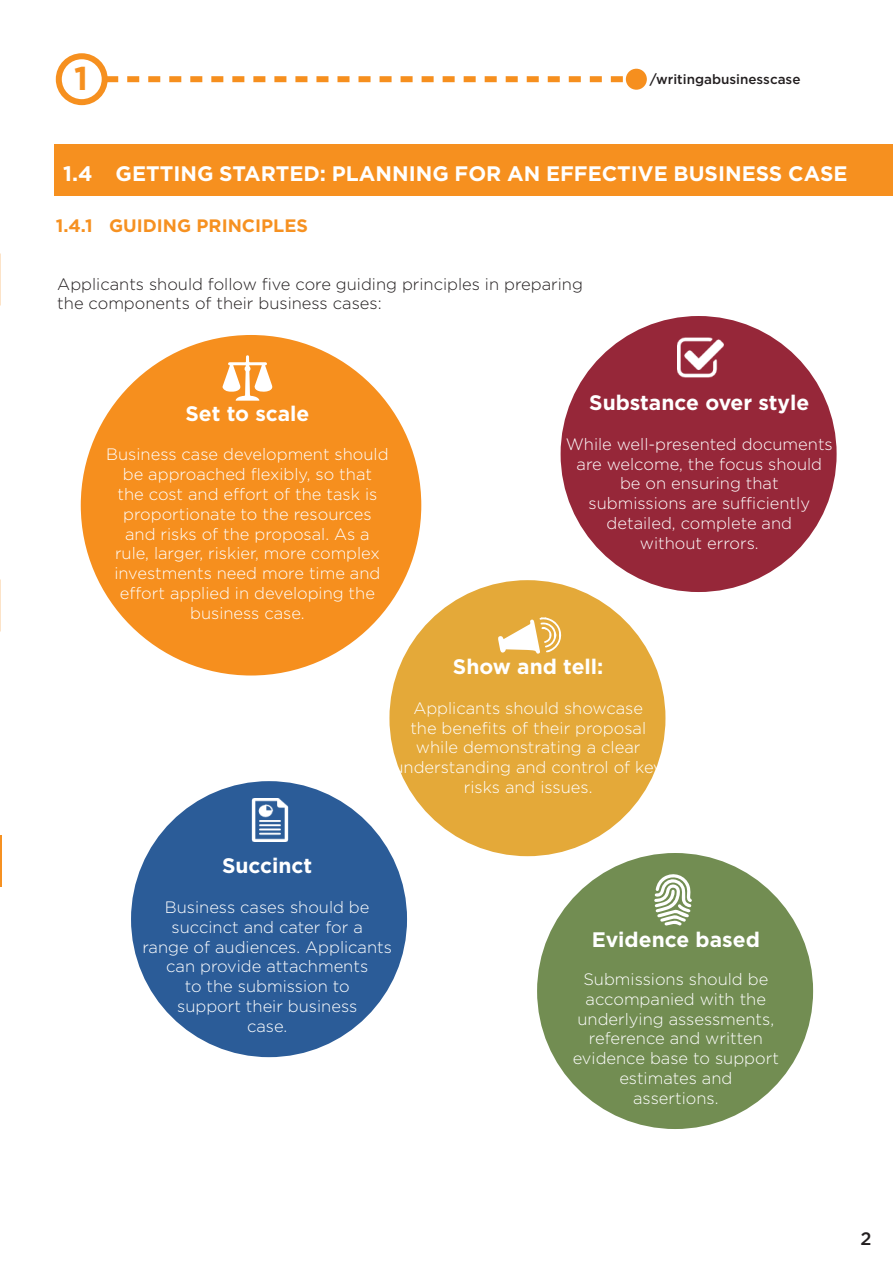
<style>
.page{position:relative;width:893px;height:1263px;background:#fff}
.page>*{position:absolute;margin:0;border:0;box-sizing:border-box;transform-origin:0 0}
.t1{font:700 33px "Gotham";color:#f6901f}
.t2{font:700 21px "Gotham";color:#fff}
.t3{font:700 18px "Gotham";color:#f69121}
.t4{font:500 18px "Gotham";color:#231f20}
.t5{font:300 16.5px/19.8px "Gotham";color:#fff;text-align:center}
.t6{font:300 16.5px/19.8px "Gotham";color:#231f20}
.t7{font:500 13.5px "Gotham";color:#231f20}
</style>
<div class="page">
<hr style="left:0;top:835px;width:2px;height:51px;background:#f69121">
<div style="left:81px;top:335px;width:340px;height:340px;background:#f68f1e;border-radius:50%"></div>
<div style="left:561px;top:316px;width:276px;height:276px;background:#962739;border-radius:50%"></div>
<div style="left:537px;top:853px;width:276px;height:276px;background:#728d52;border-radius:50%"></div>
<div style="left:131px;top:781px;width:276px;height:276px;background:#2b5c98;border-radius:50%"></div>
<div style="left:389px;top:580px;width:276px;height:276px;background:#e4a939;border-radius:50%"></div>
<div style="left:54px;top:144px;width:839px;height:52px;background:#f6901f"></div>
<svg style="left:223px;top:355px;width:49px;height:46px"></svg>
<svg style="left:654px;top:874px;width:38px;height:51px"></svg>
<svg style="left:498px;top:617px;width:63px;height:37px"></svg>
<div style="left:56px;top:53px;width:52px;height:52px;border:6px solid #f6901f;border-radius:50%"></div>
<svg style="left:106px;top:76px;width:517px;height:6px"></svg>
<div style="left:626px;top:69px;width:21px;height:21px;background:#f68f1e;border-radius:50%"></div>
<img style="left:678px;top:337px;width:45px;height:41px">
<img style="left:251px;top:799px;width:38px;height:43px">
<p class="t1" style="left:74px;top:57px;width:15px">1</p>
<p class="t7" style="left:650px;top:70px;width:152px">/writingabusinesscase</p>
<p class="t2" style="left:63px;top:160px;width:786px">1.4 GETTING STARTED: PLANNING FOR AN EFFECTIVE BUSINESS CASE</p>
<p class="t3" style="left:56px;top:214px;width:254px">1.4.1 GUIDING PRINCIPLES</p>
<p class="t6" style="left:57px;top:273px;width:527px">Applicants should follow five core guiding principles in preparing the components of their business cases:</p>
<p class="t2" style="left:185px;top:399px;width:126px">Set to scale</p>
<p class="t5" style="left:106px;top:444px;width:284px">Business case development should be approached flexibly, so that<br>the cost and effort of the task is proportionate to the resources and risks of the proposal. As a rule, larger, riskier, more complex investments need more time and effort applied in developing the business case.</p>
<p class="t2" style="left:589px;top:389px;width:222px">Substance over style</p>
<p class="t5" style="left:566px;top:433px;width:268px">While well-presented documents are welcome, the focus should</p>
<p class="t5" style="left:620px;top:473px;width:160px">be on ensuring that</p>
<p class="t5" style="left:589px;top:493px;width:223px">submissions are sufficiently detailed, complete and</p>
<p class="t5" style="left:640px;top:532px;width:120px">without errors.</p>
<p class="t2" style="left:453px;top:653px;width:152px">Show and tell:</p>
<p class="t5" style="left:393px;top:698px;width:271px">Applicants should showcase<br>the benefits of their proposal while demonstrating a clear understanding and control of key risks and issues.</p>
<p class="t2" style="left:222px;top:852px;width:92px">Succinct</p>
<p class="t5" style="left:165px;top:897px;width:206px">Business cases should be</p>
<p class="t5" style="left:172px;top:917px;width:193px">succinct and cater for a</p>
<p class="t5" style="left:142px;top:936px;width:251px">range of audiences. Applicants</p>
<p class="t5" style="left:166px;top:956px;width:204px">can provide attachments</p>
<p class="t5" style="left:185px;top:976px;width:166px">to the submission to</p>
<p class="t5" style="left:177px;top:996px;width:182px">support their business</p>
<p class="t5" style="left:247px;top:1016px;width:42px">case.</p>
<p class="t2" style="left:592px;top:926px;width:169px">Evidence based</p>
<p class="t5" style="left:583px;top:969px;width:186px;text-align:left">Submissions should be accompanied with the</p>
<p class="t5" style="left:577px;top:1008px;width:198px">underlying assessments,</p>
<p class="t5" style="left:589px;top:1028px;width:176px">reference and written</p>
<p class="t5" style="left:573px;top:1048px;width:208px">evidence base to support estimates and</p>
<p class="t5" style="left:633px;top:1087px;width:87px">assertions.</p>
<p class="t4" style="left:861px;top:1227px;width:13px">2</p>
</div>
